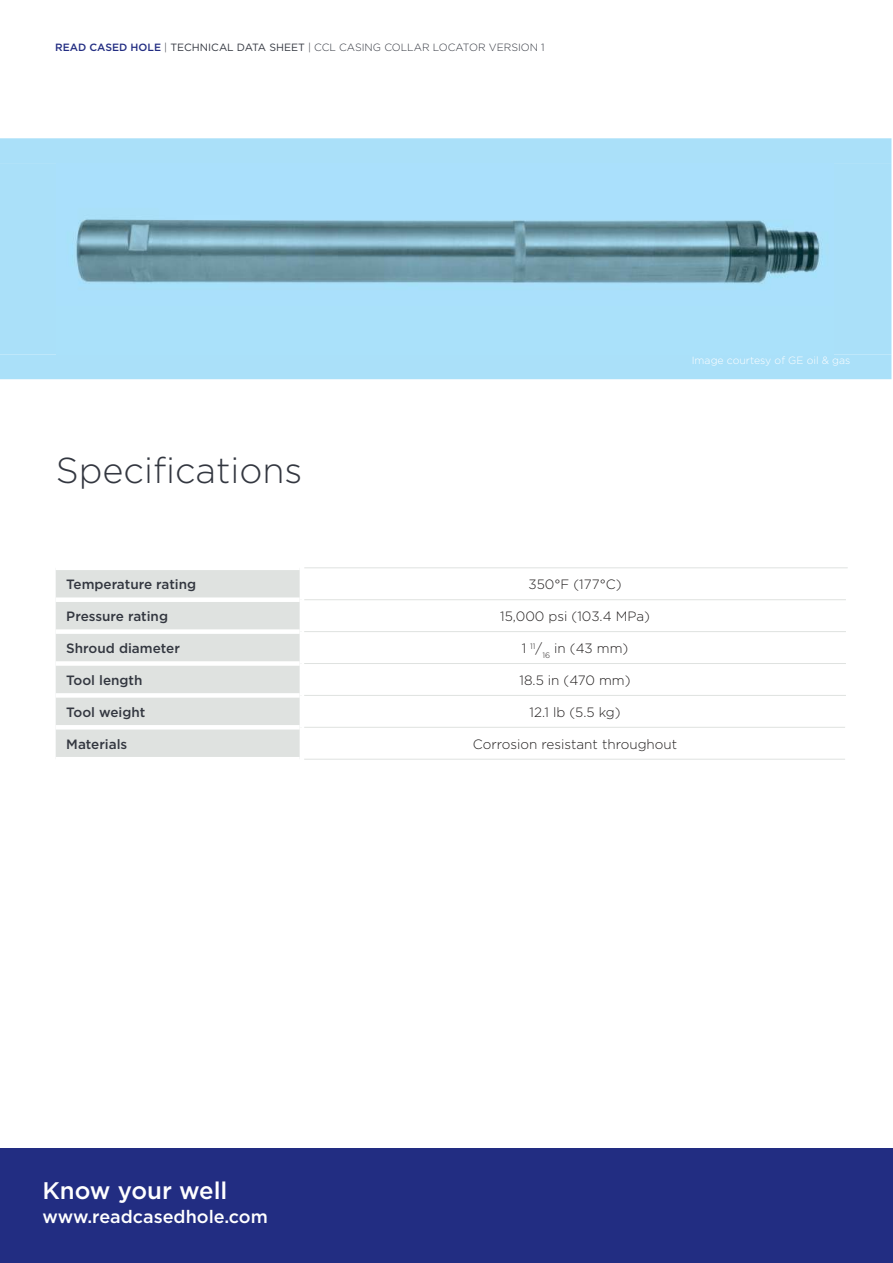
<style>
.page{position:relative;width:893px;height:1263px;background:#fff}
.page>*{position:absolute;margin:0;border:0;box-sizing:border-box;transform-origin:0 0}
.t1{font:300 36px "Gotham";color:#333740}
.t2{font:500 24px "Gotham";color:#fff}
.t3{font:500 18px "Gotham";color:#fff}
.t4{font:300 13.5px "Gotham";color:#221f1f}
.t5{font:500 13.5px "Gotham";color:#333740}
.t6{font:300 10.5px "Gotham";color:#333740}
.t7{font:300 10.5px "Gotham";color:#fff}
.s1{font-weight:500;color:#222d82}
.s2{font-weight:400}
</style>
<div class="page">
<div style="left:0;top:138px;width:891px;height:241px;background:#aae0f9"></div>
<div style="left:0;top:163px;width:891px;height:191px;background:#aae0f9"></div>
<img style="left:56px;top:163px;width:778px;height:191px">
<div style="left:0;top:1149px;width:893px;height:114px;background:#222d82"></div>
<div style="left:56px;top:570px;width:244px;height:187px;background:#dfe2e0"></div>
<div style="left:56px;top:597px;width:244px;height:5px;background:#fff"></div>
<div style="left:56px;top:629px;width:244px;height:5px;background:#fff"></div>
<div style="left:56px;top:661px;width:244px;height:5px;background:#fff"></div>
<div style="left:56px;top:693px;width:244px;height:5px;background:#fff"></div>
<hr style="left:56px;top:725px;width:244px;height:4px;background:#fff">
<hr style="left:304px;top:631px;width:542px;height:1px;background:#dfe2e0">
<hr style="left:304px;top:663px;width:542px;height:1px;background:#dfe2e0">
<hr style="left:304px;top:695px;width:542px;height:1px;background:#dfe2e0">
<hr style="left:304px;top:759px;width:541px;height:1px;background:#dfe2e0">
<hr style="left:304px;top:727px;width:541px;height:1px;background:#dfe2e0">
<hr style="left:304px;top:567px;width:544px;height:1px;background:#dfe2e0">
<hr style="left:304px;top:599px;width:542px;height:1px;background:#dfe2e0">
<p class="t6" style="left:55px;top:43px;width:491px"><span class="s1">READ CASED HOLE</span> | <span class="s2">TECHNICAL DATA SHEET</span> | CCL CASING COLLAR LOCATOR VERSION 1</p>
<h1 class="t1" style="left:56px;top:454px;width:248px">Specifications</h1>
<p class="t7" style="left:692px;top:356px;width:160px">Image courtesy of GE oil &amp; gas</p>
<p class="t5" style="left:66px;top:578px;width:131px">Temperature rating</p>
<p class="t4" style="left:529px;top:578px;width:94px">350°F (177°C)</p>
<p class="t5" style="left:66px;top:610px;width:103px">Pressure rating</p>
<p class="t4" style="left:500px;top:610px;width:151px">15,000 psi (103.4 MPa)</p>
<p class="t5" style="left:66px;top:642px;width:115px">Shroud diameter</p>
<p class="t4" style="left:522px;top:642px;width:108px">1 <sup>11</sup>/<sub>16</sub> in (43 mm)</p>
<p class="t5" style="left:66px;top:674px;width:78px">Tool length</p>
<p class="t4" style="left:519px;top:674px;width:113px">18.5 in (470 mm)</p>
<p class="t5" style="left:66px;top:706px;width:81px">Tool weight</p>
<p class="t4" style="left:530px;top:706px;width:93px">12.1 lb (5.5 kg)</p>
<p class="t5" style="left:66px;top:738px;width:63px">Materials</p>
<p class="t4" style="left:473px;top:738px;width:206px">Corrosion resistant throughout</p>
<h2 class="t2" style="left:43px;top:1180px;width:186px">Know your well</h2>
<h3 class="t3" style="left:43px;top:1209px;width:227px">www.readcasedhole.com</h3>
</div>
